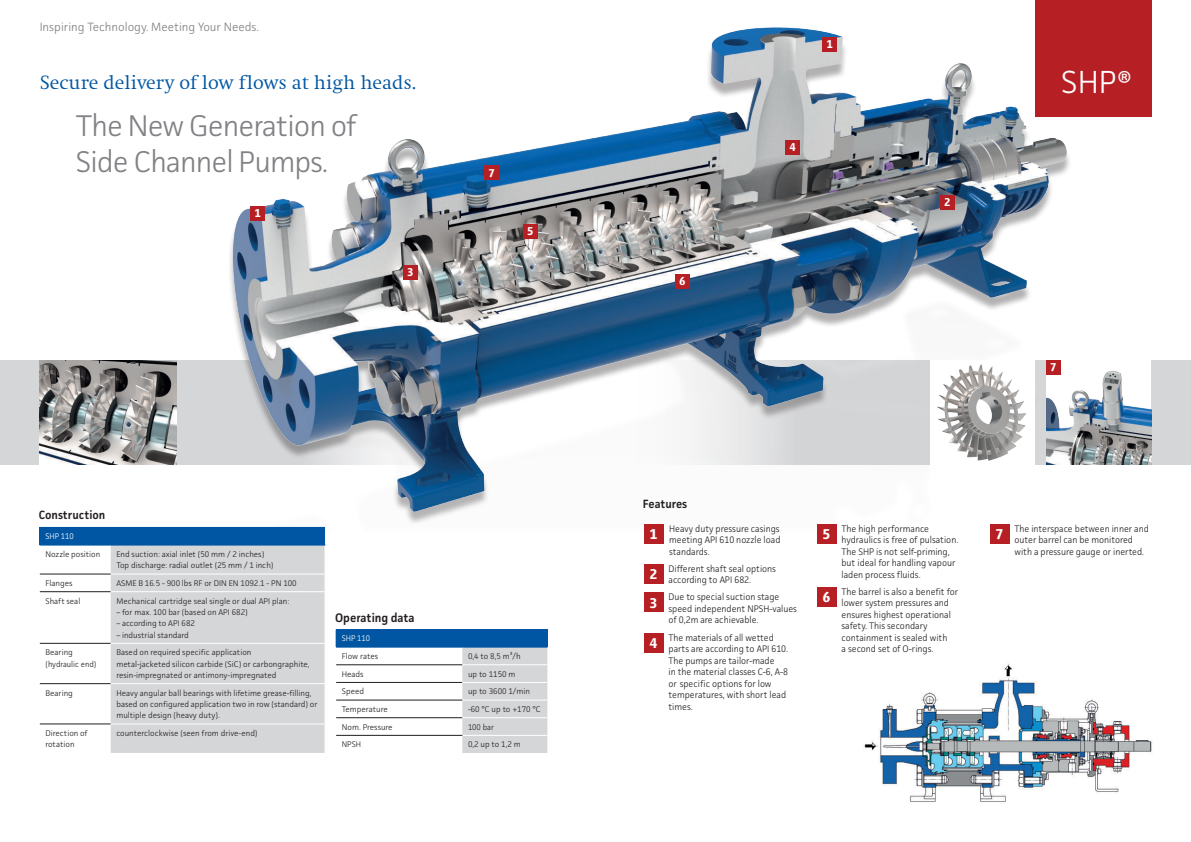
<style>
.page{position:relative;width:1191px;height:842px;background:#fff}
.page>*{position:absolute;margin:0;border:0;box-sizing:border-box;transform-origin:0 0}
.t1{font:300 32px "Facit";color:#fff}
.t2{font:300 30px/36px "Facit";letter-spacing:-.03em;color:#808285}
.t3{font:300 20px "Swift EF";color:#0156a3}
.t4{font:700 15px "Vialog LT";color:#fff;scale:.96 1}
.t5{font:600 12.4px "Facit";color:#231f20;scale:.96 1}
.t6{font:300 12px "Facit";color:#808285}
.t7{font:600 12px "Facit";color:#231f20;scale:.96 1}
.t8{font:700 12px "Vialog LT";color:#fff;scale:.96 1}
.t9{font:300 9.5px/11.5px "Facit";color:#231f20;scale:.96 1}
.t10{font:300 8.2px/11.3px "Facit";color:#231f20}
.t11{font:300 8.2px "Facit";color:#231f20;scale:.96 1}
.t12{font:300 8.2px "Facit";color:#fff;scale:.96 1}
.s1{font-size:27px}
</style>
<div class="page">
<div style="left:626px;top:360px;width:565px;height:105px;background:#d5d6d8"></div>
<div style="left:0;top:360px;width:473px;height:105px;background:#d5d6d8"></div>
<img style="left:40px;top:360px;width:136px;height:105px">
<img style="left:230px;top:27px;width:853px;height:495px">
<div style="left:930px;top:360px;width:105px;height:108px;background:#fff"></div>
<img style="left:937px;top:364px;width:89px;height:97px">
<img style="left:1046px;top:360px;width:105px;height:105px">
<div style="left:251px;top:206px;width:14px;height:15px;background:#b62024"></div>
<div style="left:940px;top:196px;width:14px;height:14px;background:#b62024"></div>
<div style="left:403px;top:265px;width:14px;height:14px;background:#b62024"></div>
<div style="left:785px;top:140px;width:15px;height:14px;background:#b62024"></div>
<div style="left:523px;top:225px;width:14px;height:14px;background:#b62024"></div>
<div style="left:675px;top:274px;width:14px;height:14px;background:#b62024"></div>
<div style="left:484px;top:166px;width:14px;height:14px;background:#b62024"></div>
<div style="left:822px;top:37px;width:15px;height:15px;background:#b62024"></div>
<div style="left:336px;top:629px;width:211px;height:18px;background:#0156a3"></div>
<hr style="left:336px;top:665px;width:126px;height:1px;background:#231f20">
<hr style="left:336px;top:682px;width:126px;height:1px;background:#231f20">
<hr style="left:336px;top:700px;width:126px;height:1px;background:#231f20">
<hr style="left:336px;top:717px;width:126px;height:1px;background:#231f20">
<hr style="left:336px;top:735px;width:126px;height:1px;background:#231f20">
<svg style="left:462px;top:630px;width:86px;height:123px"></svg>
<hr style="left:336px;top:647px;width:126px;height:1px;background:#0156a3">
<hr style="left:462px;top:647px;width:85px;height:1px;background:#0156a3">
<div style="left:40px;top:527px;width:285px;height:18px;background:#0156a3"></div>
<div style="left:111px;top:546px;width:214px;height:207px;background:#d5d6d8"></div>
<hr style="left:40px;top:574px;width:71px;height:1px;background:#231f20">
<hr style="left:40px;top:591px;width:71px;height:1px;background:#231f20">
<hr style="left:40px;top:643px;width:71px;height:1px;background:#231f20">
<hr style="left:40px;top:683px;width:71px;height:1px;background:#231f20">
<hr style="left:40px;top:724px;width:71px;height:1px;background:#231f20">
<hr style="left:111px;top:574px;width:214px;height:1px;background:#fff">
<hr style="left:111px;top:591px;width:214px;height:1px;background:#fff">
<hr style="left:111px;top:643px;width:214px;height:1px;background:#fff">
<hr style="left:111px;top:683px;width:214px;height:1px;background:#fff">
<hr style="left:111px;top:723px;width:214px;height:1px;background:#fff">
<hr style="left:40px;top:545px;width:71px;height:1px;background:#0156a3">
<hr style="left:111px;top:545px;width:214px;height:1px;background:#0156a3">
<div style="left:1046px;top:360px;width:14px;height:14px;background:#b62024"></div>
<div style="left:1035px;top:0;width:116px;height:116px;background:#b62024"></div>
<img style="left:864px;top:663px;width:288px;height:139px">
<div style="left:643px;top:524px;width:20px;height:19px;background:#b62024"></div>
<div style="left:643px;top:564px;width:20px;height:20px;background:#b62024"></div>
<div style="left:643px;top:592px;width:20px;height:20px;background:#b62024"></div>
<div style="left:643px;top:633px;width:20px;height:20px;background:#b62024"></div>
<div style="left:816px;top:524px;width:20px;height:19px;background:#b62024"></div>
<div style="left:816px;top:587px;width:20px;height:20px;background:#b62024"></div>
<div style="left:989px;top:524px;width:20px;height:19px;background:#b62024"></div>
<p class="t6" style="left:40px;top:20px;width:221px">Inspiring Technology. Meeting Your Needs.</p>
<h3 class="t3" style="left:40px;top:74px;width:378px">Secure delivery of low flows at high heads.</h3>
<h2 class="t2" style="left:76px;top:109px;width:282px">The New Generation of<br>Side Channel Pumps.</h2>
<p class="t8" style="left:255px;top:206px;width:8px">1</p>
<p class="t8" style="left:407px;top:265px;width:8px">3</p>
<p class="t8" style="left:488px;top:165px;width:8px">7</p>
<p class="t8" style="left:527px;top:224px;width:8px">5</p>
<p class="t7" style="left:39px;top:510px;width:71px">Construction</p>
<p class="t12" style="left:45px;top:532px;width:31px">SHP 110</p>
<p class="t10" style="left:45px;top:549px;width:56px">Nozzle position</p>
<p class="t10" style="left:116px;top:549px;width:159px">End suction: axial inlet (50 mm / 2 inches)<br>Top discharge: radial outlet (25 mm / 1 inch)</p>
<p class="t10" style="left:45px;top:578px;width:29px">Flanges</p>
<p class="t10" style="left:116px;top:578px;width:182px">ASME B 16.5 - 900 lbs RF or DIN EN 1092.1 - PN 100</p>
<p class="t10" style="left:45px;top:595px;width:36px">Shaft seal</p>
<p class="t10" style="left:116px;top:595px;width:174px">Mechanical cartridge seal single or dual API plan:</p>
<p class="t11" style="left:116px;top:608px;width:138px">– for max. 100 bar (based on API 682)</p>
<p class="t11" style="left:116px;top:619px;width:83px">– according to API 682</p>
<p class="t11" style="left:116px;top:630px;width:77px">– industrial standard</p>
<p class="t10" style="left:45px;top:647px;width:52px">Bearing (hydraulic end)</p>
<p class="t10" style="left:116px;top:647px;width:195px">Based on required specific application<br>metal-jacketed silicon carbide (SiC) or carbongraphite, resin-impregnated or antimony-impregnated</p>
<p class="t10" style="left:45px;top:687px;width:29px">Bearing</p>
<p class="t10" style="left:116px;top:687px;width:203px">Heavy angular ball bearings with lifetime grease-filling, based on configured application two in row (standard) or multiple design (heavy duty).</p>
<p class="t10" style="left:45px;top:728px;width:44px">Direction of rotation</p>
<p class="t10" style="left:116px;top:728px;width:143px">counterclockwise (seen from drive-end)</p>
<h3 class="t5" style="left:335px;top:612px;width:84px">Operating data</h3>
<p class="t12" style="left:342px;top:634px;width:31px">SHP 110</p>
<p class="t10" style="left:342px;top:651px;width:38px">Flow rates</p>
<p class="t10" style="left:468px;top:651px;width:54px">0,4 to 8,5 m³/h</p>
<p class="t10" style="left:342px;top:668px;width:23px">Heads</p>
<p class="t10" style="left:468px;top:668px;width:49px">up to 1150 m</p>
<p class="t10" style="left:342px;top:686px;width:24px">Speed</p>
<p class="t10" style="left:468px;top:686px;width:63px">up to 3600 1/min</p>
<p class="t10" style="left:342px;top:704px;width:48px">Temperature</p>
<p class="t10" style="left:468px;top:704px;width:74px">-60 °C up to +170 °C</p>
<p class="t10" style="left:342px;top:721px;width:52px">Nom. Pressure</p>
<p class="t11" style="left:468px;top:722px;width:29px">100 bar</p>
<p class="t11" style="left:342px;top:740px;width:21px">NPSH</p>
<p class="t10" style="left:468px;top:739px;width:54px">0,2 up to 1,2 m</p>
<p class="t8" style="left:679px;top:274px;width:8px">6</p>
<p class="t8" style="left:826px;top:37px;width:8px">1</p>
<p class="t8" style="left:789px;top:140px;width:8px">4</p>
<p class="t8" style="left:944px;top:195px;width:8px">2</p>
<h1 class="t1" style="left:1061px;top:65px;width:72px">SHP<span class="s1">®</span></h1>
<p class="t8" style="left:1050px;top:360px;width:8px">7</p>
<p class="t7" style="left:643px;top:499px;width:48px">Features</p>
<h3 class="t4" style="left:649px;top:525px;width:10px">1</h3>
<p class="t9" style="left:669px;top:523px;width:117px;text-align:justify">Heavy duty pressure casings meeting API 610 nozzle load standards.</p>
<h3 class="t4" style="left:649px;top:565px;width:10px">2</h3>
<p class="t9" style="left:668px;top:563px;width:113px">Different shaft seal options according to API 682.</p>
<h3 class="t4" style="left:649px;top:593px;width:10px">3</h3>
<p class="t9" style="left:668px;top:592px;width:135px">Due to special suction stage speed independent NPSH-values of 0,2m are achievable.</p>
<h3 class="t4" style="left:649px;top:634px;width:10px">4</h3>
<p class="t9" style="left:668px;top:632px;width:126px">The materials of all wetted parts are according to API 610.<br>The pumps are tailor-made<br>in the material classes C-6, A-8 or specific options for low temperatures, with short lead times.</p>
<h3 class="t4" style="left:822px;top:525px;width:10px">5</h3>
<p class="t9" style="left:841px;top:523px;width:123px">The high performance hydraulics is free of pulsation.<br>The SHP is not self-priming, but ideal for handling vapour laden process fluids.</p>
<h3 class="t4" style="left:822px;top:588px;width:10px">6</h3>
<p class="t9" style="left:841px;top:586px;width:123px">The barrel is also a benefit for lower system pressures and ensures highest operational safety. This secondary containment is sealed with<br>a second set of O-rings.</p>
<h3 class="t4" style="left:995px;top:525px;width:10px">7</h3>
<p class="t9" style="left:1014px;top:523px;width:142px">The interspace between inner and outer barrel can be monitored with a pressure gauge or inerted.</p>
</div>
